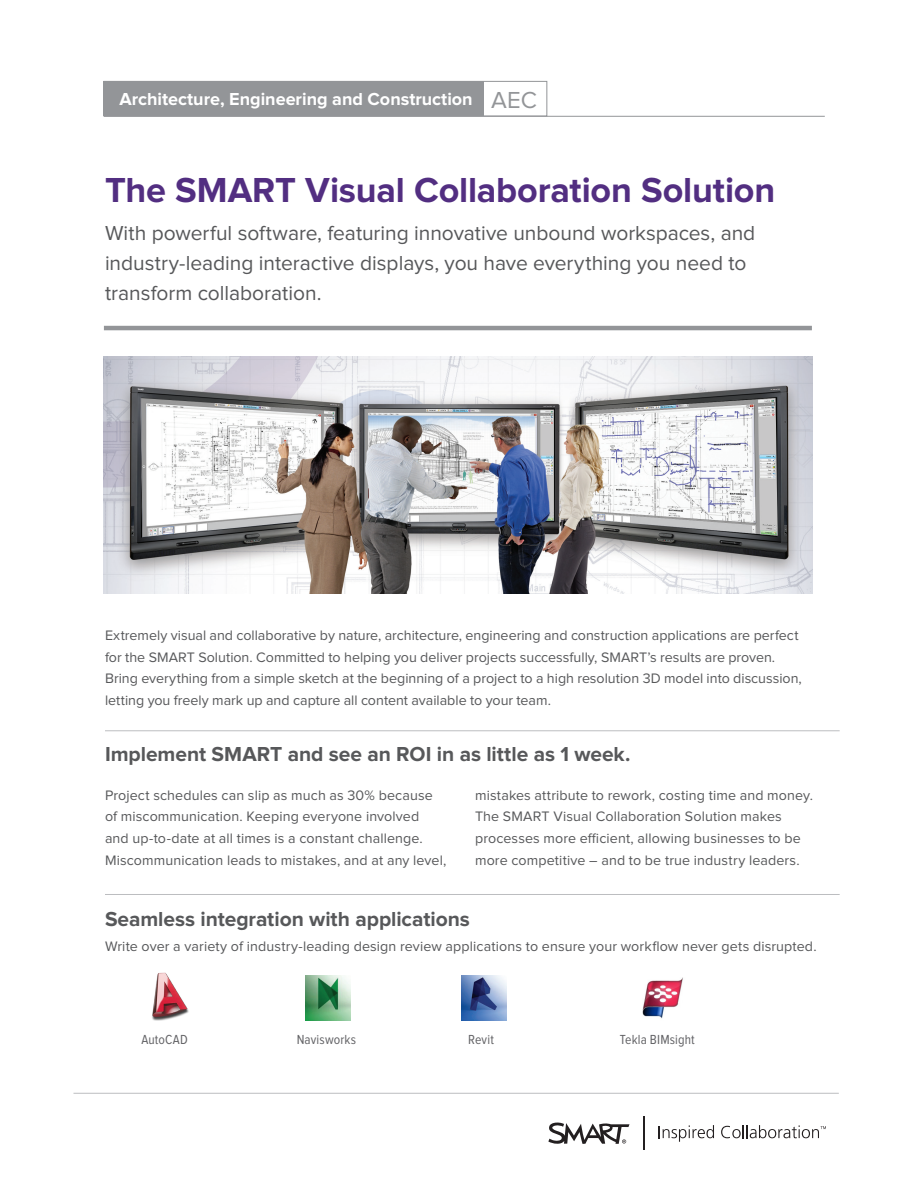
<style>
.page{position:relative;width:918px;height:1188px;background:#fff}
.page>*{position:absolute;margin:0;border:0;box-sizing:border-box;transform-origin:0 0}
.t1{font:700 36px "Proxima Nova";letter-spacing:-.005em;color:#522e81}
.t2{font:21px/30px "Proxima Nova";color:#57585a}
.t3{font:700 21px "Proxima Nova";letter-spacing:-.005em;color:#57585a}
.t4{font:700 18px "Proxima Nova";color:#fff}
.bodycopy1{font:14.25px/21.8px "Proxima Nova";letter-spacing:.005em;color:#57585a}
.t5{font:13.65px "Proxima Nova Cond";letter-spacing:.01em;color:#636366}
.s1{font-weight:400;font-size:24px;color:#939598}
</style>
<div class="page">
<hr style="left:644px;top:1117px;width:1px;height:33px;background:#231f20">
<svg style="left:548px;top:1122px;width:82px;height:22px"></svg>
<svg style="left:659px;top:1125px;width:55px;height:17px"></svg>
<svg style="left:721px;top:1125px;width:105px;height:13px"></svg>
<hr style="left:73px;top:1093px;width:766px;height:1px;background:#bcbdc0">
<hr style="left:105px;top:730px;width:735px;height:1px;background:#bcbdc0">
<hr style="left:105px;top:894px;width:735px;height:1px;background:#bcbdc0">
<img style="left:104px;top:356px;width:709px;height:238px">
<img style="left:152px;top:973px;width:37px;height:48px">
<img style="left:305px;top:975px;width:46px;height:46px">
<img style="left:462px;top:975px;width:44px;height:46px">
<img style="left:642px;top:977px;width:41px;height:42px">
<hr style="left:104px;top:326px;width:708px;height:4px;background:#939598">
<div style="left:104px;top:81px;width:380px;height:35px;background:#939598"></div>
<hr style="left:104px;top:116px;width:721px;height:1px;background:#939598">
<p class="t4" style="left:119px;top:91px;width:419px">Architecture, Engineering and Construction <span class="s1">AEC</span></p>
<p class="t1" style="left:105px;top:174px;width:672px">The SMART Visual Collaboration Solution</p>
<p class="t2" style="left:105px;top:219px;width:652px">With powerful software, featuring innovative unbound workspaces, and industry-leading interactive displays, you have everything you need to transform collaboration.</p>
<p class="bodycopy1" style="left:105px;top:625px;width:695px">Extremely visual and collaborative by nature, architecture, engineering and construction applications are perfect for the SMART Solution. Committed to helping you deliver projects successfully, SMART’s results are proven.</p>
<p class="bodycopy1" style="left:105px;top:668px;width:698px">Bring everything from a simple sketch at the beginning of a project to a high resolution 3D model into discussion, letting you freely mark up and capture all content available to your team.</p>
<p class="t3" style="left:105px;top:744px;width:527px">Implement SMART and see an ROI in as little as 1 week.</p>
<p class="bodycopy1" style="left:105px;top:785px;width:343px">Project schedules can slip as much as 30% because of miscommunication. Keeping everyone involved and up-to-date at all times is a constant challenge.<br>Miscommunication leads to mistakes, and at any level,</p>
<p class="bodycopy1" style="left:475px;top:785px;width:339px">mistakes attribute to rework, costing time and money.</p>
<p class="bodycopy1" style="left:475px;top:806px;width:327px">The SMART Visual Collaboration Solution makes processes more efficient, allowing businesses to be more competitive – and to be true industry leaders.</p>
<p class="t3" style="left:105px;top:909px;width:366px">Seamless integration with applications</p>
<p class="bodycopy1" style="left:105px;top:936px;width:713px">Write over a variety of industry-leading design review applications to ensure your workflow never gets disrupted.</p>
<p class="t5" style="left:141px;top:1033px;width:48px">AutoCAD</p>
<p class="t5" style="left:297px;top:1033px;width:61px">Navisworks</p>
<p class="t5" style="left:468px;top:1033px;width:27px">Revit</p>
<p class="t5" style="left:620px;top:1033px;width:77px">Tekla BIMsight</p>
</div>
